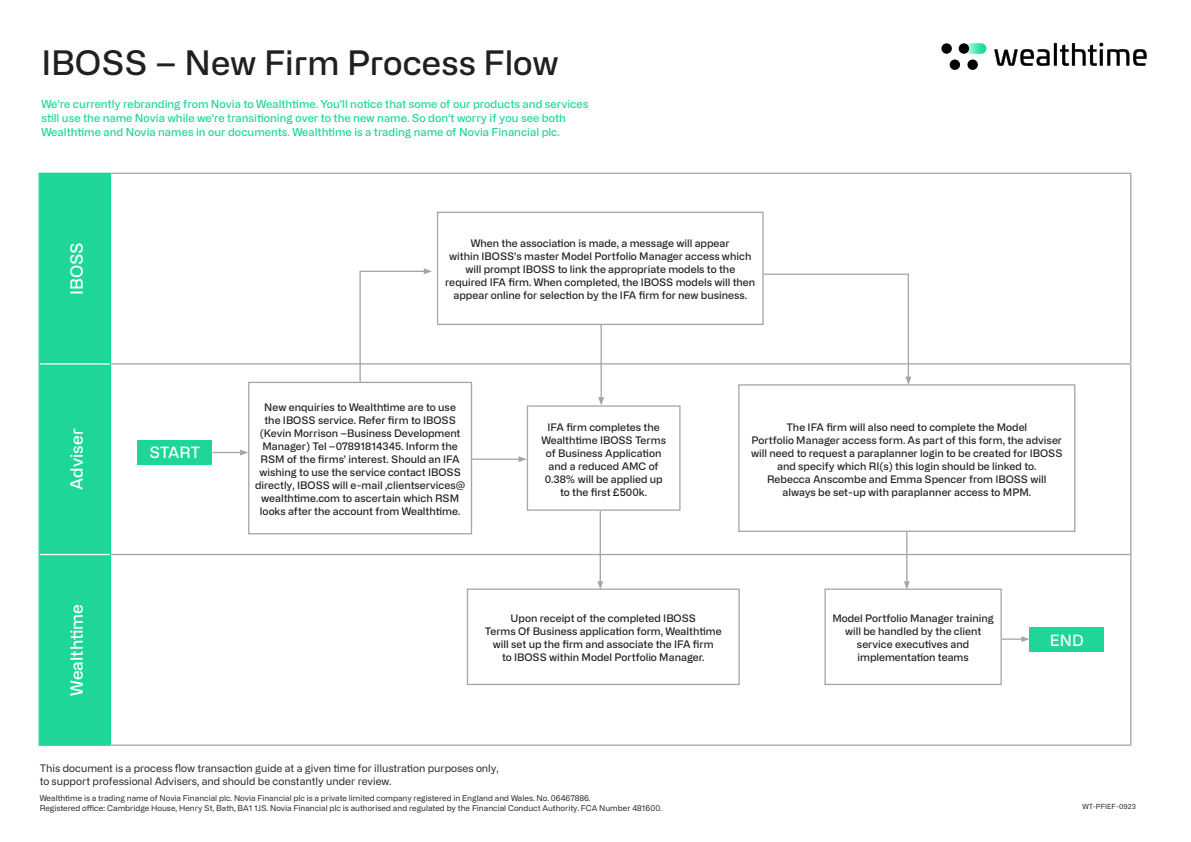
<style>
.page{position:relative;width:1191px;height:842px;background:#fff}
.page>*{position:absolute;margin:0;border:0;box-sizing:border-box;transform-origin:0 0}
.t1{font:500 33.8px "Alliance No.2";color:#231f20}
.t2{font:500 16.9px "Alliance No.2";color:#fff}
.t3{font:500 15.6px "Alliance No.2";letter-spacing:-.01em;color:#fff}
.t4{font:500 11px/14px "Alliance No.2";color:#1dd698}
.t5{font:500 10.4px/13px "Alliance No.2";color:#231f20;text-align:center}
.t6{font:10.4px/13px "Alliance No.2";color:#231f20}
.t7{font:8px/10px "Alliance No.2";color:#231f20}
.t8{font:7px "Alliance No.2";color:#231f20}
</style>
<div class="page">
<div style="left:40px;top:174px;width:70px;height:570px;background:#1dd698"></div>
<hr style="left:111px;top:173px;width:1020px;height:1px;background:#a4a6a4">
<hr style="left:1130px;top:174px;width:1px;height:189px;background:#a4a6a4">
<hr style="left:1130px;top:365px;width:1px;height:189px;background:#a4a6a4">
<hr style="left:1130px;top:555px;width:1px;height:189px;background:#a4a6a4">
<hr style="left:111px;top:744px;width:1020px;height:2px;background:#a4a6a4">
<hr style="left:39px;top:173px;width:72px;height:1px;background:#1dd698">
<hr style="left:39px;top:174px;width:1px;height:190px;background:#1dd698">
<hr style="left:110px;top:174px;width:1px;height:190px;background:#1dd698">
<hr style="left:39px;top:364px;width:1px;height:190px;background:#1dd698">
<hr style="left:110px;top:364px;width:1px;height:190px;background:#1dd698">
<hr style="left:39px;top:554px;width:1px;height:190px;background:#1dd698">
<hr style="left:110px;top:554px;width:1px;height:190px;background:#1dd698">
<hr style="left:39px;top:744px;width:72px;height:2px;background:#1dd698">
<hr style="left:40px;top:363px;width:70px;height:2px;background:#fff">
<hr style="left:40px;top:554px;width:70px;height:1px;background:#fff">
<hr style="left:111px;top:363px;width:1020px;height:2px;background:#a4a6a4">
<hr style="left:111px;top:554px;width:1020px;height:1px;background:#a4a6a4">
<svg style="left:959px;top:43px;width:27px;height:11px"></svg>
<div style="left:941px;top:43px;width:11px;height:11px;background:#000;border-radius:50%"></div>
<div style="left:949px;top:60px;width:11px;height:10px;background:#000;border-radius:50%"></div>
<div style="left:967px;top:60px;width:10px;height:10px;background:#000;border-radius:50%"></div>
<svg style="left:994px;top:43px;width:152px;height:23px"></svg>
<div style="left:958px;top:43px;width:11px;height:11px;background:#000;border-radius:50%"></div>
<div style="left:138px;top:440px;width:74px;height:25px;background:#1dd698"></div>
<div style="left:1029px;top:627px;width:75px;height:24px;background:#1dd698"></div>
<div style="left:248px;top:382px;width:224px;height:152px;border:1px solid #a4a6a4"></div>
<div style="left:738px;top:384px;width:337px;height:148px;border:1px solid #a4a6a4"></div>
<hr style="left:212px;top:452px;width:30px;height:1px;background:#a4a6a4">
<svg style="left:240px;top:449px;width:8px;height:6px"></svg>
<div style="left:527px;top:405px;width:153px;height:106px;border:1px solid #a4a6a4"></div>
<div style="left:824px;top:588px;width:177px;height:97px;border:1px solid #a4a6a4"></div>
<hr style="left:472px;top:458px;width:49px;height:2px;background:#a4a6a4">
<svg style="left:518px;top:456px;width:9px;height:6px"></svg>
<hr style="left:599px;top:511px;width:2px;height:73px;background:#a4a6a4">
<svg style="left:466px;top:581px;width:274px;height:104px"></svg>
<hr style="left:906px;top:531px;width:1px;height:53px;background:#a4a6a4">
<svg style="left:903px;top:581px;width:6px;height:8px"></svg>
<hr style="left:1001px;top:638px;width:22px;height:2px;background:#a4a6a4">
<svg style="left:1021px;top:636px;width:8px;height:6px"></svg>
<div style="left:437px;top:212px;width:326px;height:113px;border:1px solid #a4a6a4"></div>
<hr style="left:600px;top:324px;width:2px;height:75px;background:#a4a6a4">
<svg style="left:598px;top:397px;width:6px;height:8px"></svg>
<svg style="left:359px;top:268px;width:73px;height:115px"></svg>
<svg style="left:762px;top:273px;width:149px;height:112px"></svg>
<p class="t1" style="left:41px;top:42px;width:519px">IBOSS – New Firm Process Flow</p>
<p class="t4" style="left:41px;top:97px;width:548px">We’re currently rebranding from Novia to Wealthtime. You’ll notice that some of our products and services still use the name Novia while we’re transitioning over to the new name. So don’t worry if you see both<br>Wealthtime and Novia names in our documents. Wealthtime is a trading name of Novia Financial plc.</p>
<p class="t2" style="left:66px;top:295px;width:55px;rotate:-90deg">IBOSS</p>
<p class="t2" style="left:66px;top:490px;width:63px;rotate:-90deg">Adviser</p>
<p class="t2" style="left:66px;top:695px;width:93px;rotate:-90deg">Wealthtime</p>
<p class="t3" style="left:150px;top:443px;width:52px">START</p>
<p class="t5" style="left:445px;top:237px;width:311px">When the association is made, a message will appear<br>within IBOSS’s master Model Portfolio Manager access which will prompt IBOSS to link the appropriate models to the required IFA firm. When completed, the IBOSS models will then appear online for selection by the IFA firm for new business.</p>
<p class="t5" style="left:260px;top:401px;width:202px">New enquiries to Wealthtime are to use the IBOSS service. Refer firm to IBOSS (Kevin Morrison –Business Development Manager) Tel –07891814345. Inform the RSM of the firms’ interest. Should an IFA</p>
<p class="t5" style="left:255px;top:466px;width:212px">wishing to use the service contact IBOSS directly, IBOSS will e-mail ,clientservices@ wealthtime.com to ascertain which RSM looks after the account from Wealthtime.</p>
<p class="t5" style="left:541px;top:420px;width:126px">IFA firm completes the<br>Wealthtime IBOSS Terms of Business Application and a reduced AMC of<br>0.38% will be applied up to the first £500k.</p>
<p class="t5" style="left:751px;top:420px;width:313px">The IFA firm will also need to complete the Model<br>Portfolio Manager access form. As part of this form, the adviser will need to request a paraplanner login to be created for IBOSS and specify which RI(s) this login should be linked to.</p>
<p class="t5" style="left:767px;top:472px;width:281px">Rebecca Anscombe and Emma Spencer from IBOSS will always be set-up with paraplanner access to MPM.</p>
<p class="t5" style="left:510px;top:612px;width:187px">Upon receipt of the completed IBOSS</p>
<p class="t5" style="left:485px;top:625px;width:238px">Terms Of Business application form, Wealthtime</p>
<p class="t5" style="left:493px;top:638px;width:222px">will set up the firm and associate the IFA firm</p>
<p class="t5" style="left:502px;top:651px;width:204px">to IBOSS within Model Portfolio Manager.</p>
<p class="t5" style="left:832px;top:612px;width:163px">Model Portfolio Manager training will be handled by the client service executives and</p>
<p class="t5" style="left:857px;top:651px;width:113px">implementation teams</p>
<p class="t3" style="left:1050px;top:630px;width:35px">END</p>
<p class="t6" style="left:40px;top:762px;width:460px">This document is a process flow transaction guide at a given time for illustration purposes only, to support professional Advisers, and should be constantly under review.</p>
<p class="t7" style="left:40px;top:793px;width:624px">Wealthtime is a trading name of Novia Financial plc. Novia Financial plc is a private limited company registered in England and Wales. No. 06467886.<br>Registered office: Cambridge House, Henry St, Bath, BA1 1JS. Novia Financial plc is authorised and regulated by the Financial Conduct Authority. FCA Number 481600.</p>
<p class="t8" style="left:1082px;top:802px;width:55px">WT-PFIEF-0923</p>
</div>
